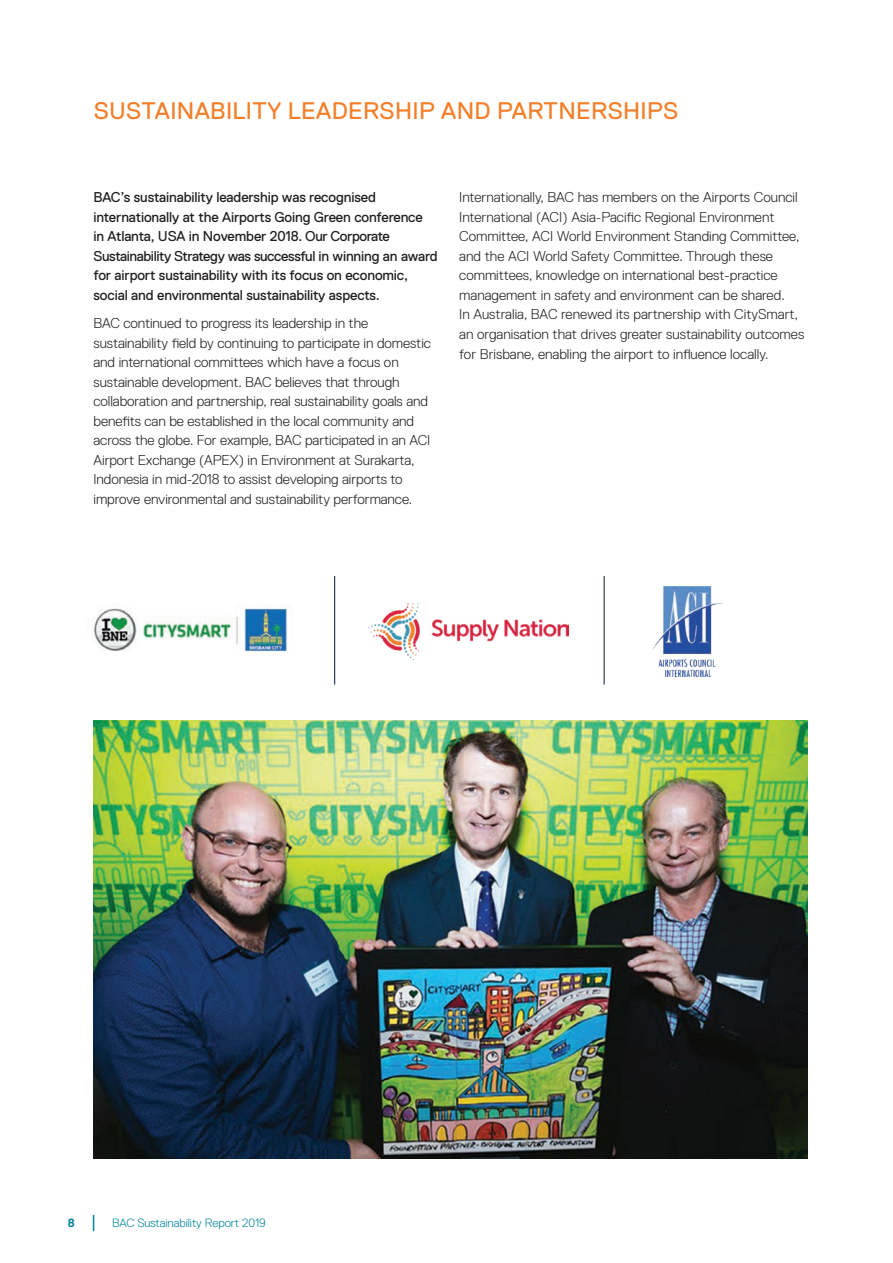
<style>
.page{position:relative;width:893px;height:1263px;background:#fff}
.page>*{position:absolute;margin:0;border:0;box-sizing:border-box;transform-origin:0 0}
.t1{font:24px "Replica Std";letter-spacing:.015em;color:#f47f2a}
.Body{font:300 14.25px/19.5px "Replica Std";letter-spacing:-.005em;color:#231f20}
.Lead_Para{font:14.25px/19.5px "Replica Std";letter-spacing:-.01em;color:#231f20}
.t2{font:300 12px "Replica Std";letter-spacing:-.005em;color:#00849b}
.t3{font:700 12px "Replica Std";color:#00849b}
</style>
<div class="page">
<svg style="left:93px;top:1215px;width:1px;height:16px"></svg>
<img style="left:94px;top:721px;width:714px;height:437px">
<hr style="left:334px;top:576px;width:1px;height:108px;background:#001932">
<hr style="left:604px;top:576px;width:1px;height:108px;background:#001932">
<img style="left:369px;top:603px;width:199px;height:57px">
<img style="left:93px;top:604px;width:197px;height:48px">
<img style="left:652px;top:587px;width:72px;height:89px">
<h2 class="t1" style="left:94px;top:97px;width:586px">SUSTAINABILITY LEADERSHIP AND PARTNERSHIPS</h2>
<p class="Lead_Para" style="left:94px;top:188px;width:346px">BAC’s sustainability leadership was recognised internationally at the Airports Going Green conference<br>in Atlanta, USA in November 2018. Our Corporate Sustainability Strategy was successful in winning an award for airport sustainability with its focus on economic, social and environmental sustainability aspects.</p>
<p class="Body" style="left:94px;top:313px;width:339px">BAC continued to progress its leadership in the sustainability field by continuing to participate in domestic and international committees which have a focus on sustainable development. BAC believes that through collaboration and partnership, real sustainability goals and benefits can be established in the local community and across the globe. For example, BAC participated in an ACI Airport Exchange (APEX) in Environment at Surakarta, Indonesia in mid-2018 to assist developing airports to improve environmental and sustainability performance.</p>
<p class="Body" style="left:459px;top:188px;width:346px">Internationally, BAC has members on the Airports Council International (ACI) Asia-Pacific Regional Environment Committee, ACI World Environment Standing Committee, and the ACI World Safety Committee. Through these committees, knowledge on international best-practice management in safety and environment can be shared.<br>In Australia, BAC renewed its partnership with CitySmart, an organisation that drives greater sustainability outcomes for Brisbane, enabling the airport to influence locally.</p>
<p class="t3" style="left:68px;top:1216px;width:8px">8</p>
<p class="t2" style="left:112px;top:1216px;width:155px">BAC Sustainability Report 2019</p>
</div>
